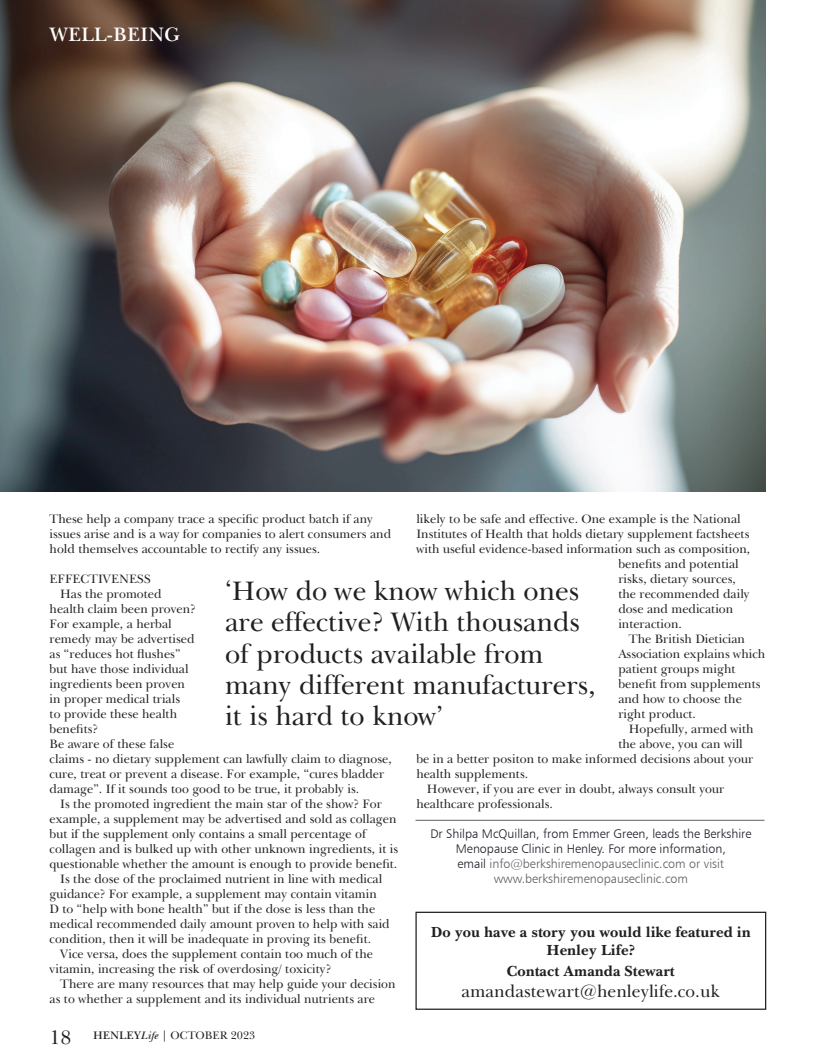
<style>
.page{position:relative;width:815px;height:1063px;background:#fff}
.page>*{position:absolute;margin:0;border:0;box-sizing:border-box;transform-origin:0 0}
.No_Spacing{font:27.5px/31.2px "New Baskerville IT Cby BT";color:#231f20}
.t1{font:600 20px "New Baskerville IT Cby BT";color:#fff}
.t2{font:20px "New Baskerville IT Cby BT";color:#231f20}
.t3{font:17.5px "Baskerville BT";color:#231f20}
.t4{font:700 15px/17.5px "Baskerville BT";color:#231f20;text-align:center}
.No_Spacing-2{font:12.5px/15px "New Baskerville IT Cby BT";color:#231f20}
.No_Spacing-3{font:12.5px/15px "Humanist 777 BT Light B";color:#1c2029;text-align:center}
.t5{font:11.25px "New Baskerville IT Cby BT";color:#231f20}
.s1{color:#5f5f62}
.s2{font-weight:600}
.s3{font-family:"New Baskerville Std";font-weight:600;font-style:italic}
</style>
<div class="page">
<img style="left:0;top:0;width:765px;height:492px">
<hr style="left:415px;top:820px;width:349px;height:1px;background:#5f5f62">
<div style="left:415px;top:912px;width:351px;height:98px;border:1px solid #231f20"></div>
<p class="t1" style="left:50px;top:22px;width:132px">WELL-BEING</p>
<p class="No_Spacing-2" style="left:50px;top:511px;width:343px">These help a company trace a specific product batch if any issues arise and is a way for companies to alert consumers and hold themselves accountable to rectify any issues.</p>
<p class="No_Spacing-2" style="left:50px;top:571px;width:103px">EFFECTIVENESS</p>
<p class="No_Spacing-2" style="left:50px;top:586px;width:344px;text-indent:11px">Has the promoted<br>health claim been proven?<br>For example, a herbal<br>remedy may be advertised<br>as “reduces hot flushes”<br>but have those individual<br>ingredients been proven<br>in proper medical trials<br>to provide these health<br>benefits?<br>Be aware of these false<br>claims - no dietary supplement can lawfully claim to diagnose, cure, treat or prevent a disease. For example, “cures bladder damage”. If it sounds too good to be true, it probably is.</p>
<p class="No_Spacing-2" style="left:50px;top:796px;width:350px;text-indent:11px">Is the promoted ingredient the main star of the show? For example, a supplement may be advertised and sold as collagen but if the supplement only contains a small percentage of collagen and is bulked up with other unknown ingredients, it is questionable whether the amount is enough to provide benefit.</p>
<p class="No_Spacing-2" style="left:50px;top:871px;width:342px;text-indent:11px">Is the dose of the proclaimed nutrient in line with medical guidance? For example, a supplement may contain vitamin<br>D to “help with bone health” but if the dose is less than the medical recommended daily amount proven to help with said condition, then it will be inadequate in proving its benefit.</p>
<p class="No_Spacing-2" style="left:50px;top:946px;width:325px;text-indent:11px">Vice versa, does the supplement contain too much of the vitamin, increasing the risk of overdosing/ toxicity?</p>
<p class="No_Spacing-2" style="left:50px;top:976px;width:347px;text-indent:11px">There are many resources that may help guide your decision as to whether a supplement and its individual nutrients are</p>
<p class="No_Spacing-2" style="left:416px;top:511px;width:326px">likely to be safe and effective. One example is the National</p>
<p class="No_Spacing-2" style="left:416px;top:526px;width:335px">Institutes of Health that holds dietary supplement factsheets</p>
<p class="No_Spacing-2" style="left:416px;top:541px;width:335px">with useful evidence-based information such as composition,</p>
<p class="No_Spacing-2" style="left:618px;top:556px;width:122px">benefits and potential</p>
<p class="No_Spacing-2" style="left:618px;top:571px;width:119px">risks, dietary sources,</p>
<p class="No_Spacing-2" style="left:618px;top:586px;width:133px">the recommended daily</p>
<p class="No_Spacing-2" style="left:618px;top:601px;width:116px">dose and medication</p>
<p class="No_Spacing-2" style="left:618px;top:616px;width:65px">interaction.</p>
<p class="No_Spacing-2" style="left:618px;top:631px;width:149px;text-indent:11px">The British Dietician<br>Association explains which patient groups might benefit from supplements and how to choose the right product.</p>
<p class="No_Spacing-2" style="left:629px;top:721px;width:126px">Hopefully, armed with</p>
<p class="No_Spacing-2" style="left:618px;top:736px;width:126px">the above, you can will</p>
<p class="No_Spacing-2" style="left:416px;top:751px;width:339px">be in a better positon to make informed decisions about your</p>
<p class="No_Spacing-2" style="left:416px;top:766px;width:113px">health supplements.</p>
<p class="No_Spacing-2" style="left:416px;top:781px;width:310px;text-indent:11px">However, if you are ever in doubt, always consult your healthcare professionals.</p>
<p class="No_Spacing-3" style="left:430px;top:826px;width:323px">Dr Shilpa McQuillan, from Emmer Green, leads the Berkshire Menopause Clinic in Henley. For more information,<br>email <span class="s1">info@berkshiremenopauseclinic.com or visit www.berkshiremenopauseclinic.com</span></p>
<p class="No_Spacing" style="left:225px;top:575px;width:372px">‘How do we know which ones are effective? With thousands of products available from many different manufacturers, it is hard to know’</p>
<p class="t4" style="left:431px;top:923px;width:322px">Do you have a story you would like featured in<br>Henley Life?</p>
<p class="t4" style="left:507px;top:962px;width:170px">Contact Amanda Stewart</p>
<p class="t3" style="left:461px;top:980px;width:260px">amandastewart@henleylife.co.uk</p>
<h2 class="t2" style="left:50px;top:1024px;width:23px">18</h2>
<p class="t5" style="left:93px;top:1028px;width:164px"><span class="s2">HENLEY</span><span class="s3">Life</span> | OCTOBER 2023</p>
</div>
